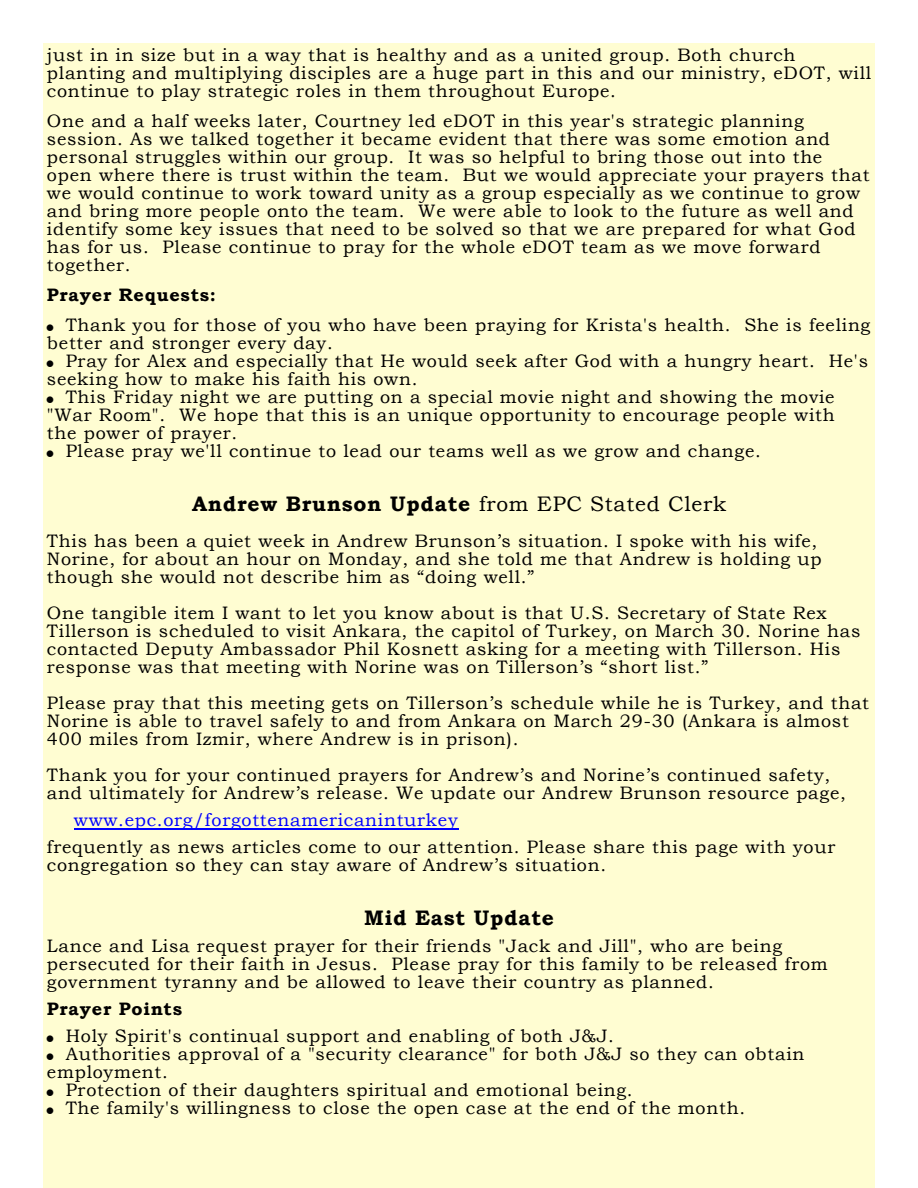
<style>
.page{position:relative;width:918px;height:1188px;background:#fff}
.page>*{position:absolute;margin:0;border:0;box-sizing:border-box;transform-origin:0 0}
.t1{font:700 21px "Bookman Old Style";letter-spacing:.035em;color:#000}
.t2{font:18px/18px "Bookman Old Style";letter-spacing:.04em;color:#000}
.t3{font:18px "Bookman Old Style";letter-spacing:.04em;color:#00f}
.t4{font:700 18px "Bookman Old Style";letter-spacing:.045em;color:#000}
.s1{font-weight:400}
</style>
<div class="page">
<div style="left:43px;top:43px;width:832px;height:1145px;background:#fffdd2"></div>
<hr style="left:74px;top:828px;width:385px;height:2px;background:#00f">
<p class="t2" style="left:47px;top:48px;width:826px">just in in size but in a way that is healthy and as a united group. Both church planting and multiplying disciples are a huge part in this and our ministry, eDOT, will continue to play strategic roles in them throughout Europe.</p>
<p class="t2" style="left:47px;top:114px;width:824px">One and a half weeks later, Courtney led eDOT in this year's strategic planning session. As we talked together it became evident that there was some emotion and personal struggles within our group. It was so helpful to bring those out into the open where there is trust within the team. But we would appreciate your prayers that we would continue to work toward unity as a group especially as we continue to grow and bring more people onto the team. We were able to look to the future as well and identify some key issues that need to be solved so that we are prepared for what God has for us. Please continue to pray for the whole eDOT team as we move forward together.</p>
<p class="t4" style="left:47px;top:288px;width:171px">Prayer Requests:</p>
<p class="t2" style="left:47px;top:318px;width:825px">●Thank you for those of you who have been praying for Krista's health. She is feeling better and stronger every day.</p>
<p class="t2" style="left:47px;top:354px;width:823px">●Pray for Alex and especially that He would seek after God with a hungry heart. He's seeking how to make his faith his own.</p>
<p class="t2" style="left:47px;top:390px;width:789px;text-align:justify">●This Friday night we are putting on a special movie night and showing the movie "War Room". We hope that this is an unique opportunity to encourage people with the power of prayer.</p>
<p class="t2" style="left:47px;top:444px;width:716px">●Please pray we'll continue to lead our teams well as we grow and change.</p>
<p class="t1" style="left:192px;top:496px;width:536px">Andrew Brunson Update <span class="s1">from EPC Stated Clerk</span></p>
<p class="t2" style="left:47px;top:534px;width:776px">This has been a quiet week in Andrew Brunson’s situation. I spoke with his wife,<br>Norine, for about an hour on Monday, and she told me that Andrew is holding up though she would not describe him as “doing well.”</p>
<p class="t2" style="left:47px;top:606px;width:815px">One tangible item I want to let you know about is that U.S. Secretary of State Rex Tillerson is scheduled to visit Ankara, the capitol of Turkey, on March 30. Norine has contacted Deputy Ambassador Phil Kosnett asking for a meeting with Tillerson. His response was that meeting with Norine was on Tillerson’s “short list.”</p>
<p class="t2" style="left:47px;top:696px;width:824px">Please pray that this meeting gets on Tillerson’s schedule while he is Turkey, and that<br>Norine is able to travel safely to and from Ankara on March 29-30 (Ankara is almost<br>400 miles from Izmir, where Andrew is in prison).</p>
<p class="t2" style="left:47px;top:768px;width:800px">Thank you for your continued prayers for Andrew’s and Norine’s continued safety, and ultimately for Andrew’s release. We update our Andrew Brunson resource page,</p>
<p class="t3" style="left:74px;top:813px;width:385px">www.epc.org/forgottenamericaninturkey</p>
<p class="t2" style="left:47px;top:840px;width:790px">frequently as news articles come to our attention. Please share this page with your congregation so they can stay aware of Andrew’s situation.</p>
<p class="t1" style="left:364px;top:910px;width:191px">Mid East Update</p>
<p class="t2" style="left:47px;top:939px;width:782px">Lance and Lisa request prayer for their friends "Jack and Jill", who are being persecuted for their faith in Jesus. Please pray for this family to be released from government tyranny and be allowed to leave their country as planned.</p>
<p class="t4" style="left:47px;top:1002px;width:137px">Prayer Points</p>
<p class="t2" style="left:47px;top:1029px;width:569px">●Holy Spirit's continual support and enabling of both J&amp;J.</p>
<p class="t2" style="left:47px;top:1047px;width:759px">●Authorities approval of a "security clearance" for both J&amp;J so they can obtain employment.</p>
<p class="t2" style="left:47px;top:1083px;width:587px">●Protection of their daughters spiritual and emotional being.</p>
<p class="t2" style="left:47px;top:1101px;width:700px">●The family's willingness to close the open case at the end of the month.</p>
</div>
